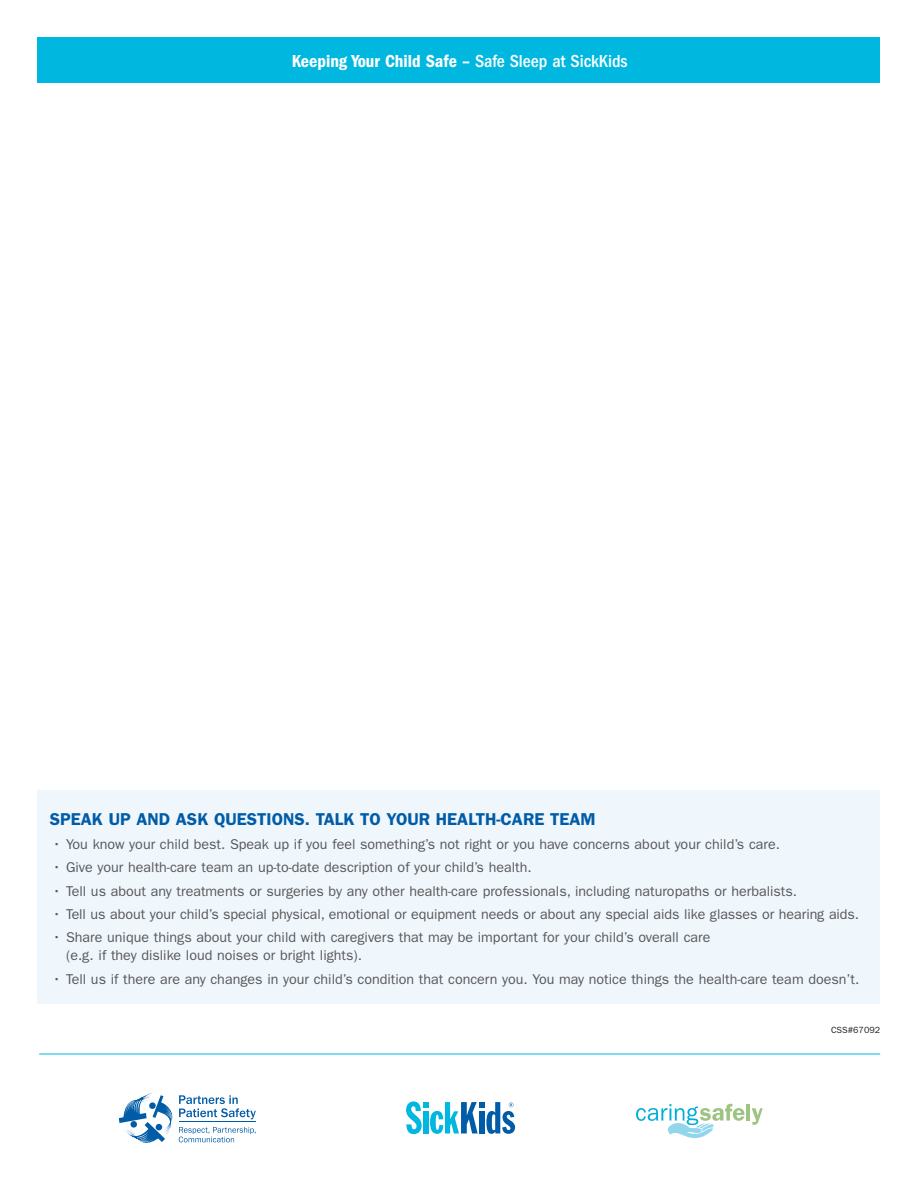
<style>
.page{position:relative;width:918px;height:1188px;background:#fff}
.page>*{position:absolute;margin:0;border:0;box-sizing:border-box;transform-origin:0 0}
.t1{font:18px "ITC Franklin Gothic Std Dm Cd";color:#fff}
.t2{font:600 17.25px "ITC Franklin Gothic Std";color:#005ca7}
.t3{font:14.25px/18px "ITC Franklin Gothic Std";color:#57585a}
.t4{font:9px "ITC Franklin Gothic Std";color:#231f20}
.s1{font-family:"ITC Franklin Gothic Std";font-weight:500;font-stretch:condensed}
</style>
<div class="page">
<div style="left:38px;top:38px;width:842px;height:45px;background:#00b7e0"></div>
<svg style="left:406px;top:1101px;width:109px;height:33px"></svg>
<svg style="left:119px;top:1092px;width:137px;height:51px"></svg>
<hr style="left:179px;top:1122px;width:77px;height:1px;background:#005ca7">
<svg style="left:636px;top:1104px;width:109px;height:34px"></svg>
<hr style="left:747px;top:1104px;width:3px;height:17px;background:#9ec383">
<svg style="left:752px;top:1108px;width:11px;height:17px"></svg>
<hr style="left:39px;top:1054px;width:841px;height:1px;background:#00b7e0">
<div style="left:38px;top:790px;width:842px;height:214px;background:#f0f7fc"></div>
<p class="t1" style="left:292px;top:50px;width:337px">Keeping Your Child Safe – <span class="s1">Safe Sleep at SickKids</span></p>
<p class="t2" style="left:50px;top:809px;width:547px">SPEAK UP AND ASK QUESTIONS. TALK TO YOUR HEALTH-CARE TEAM</p>
<p class="t3" style="left:53px;top:835px;width:729px">• You know your child best. Speak up if you feel something’s not right or you have concerns about your child’s care.</p>
<p class="t3" style="left:53px;top:858px;width:481px">• Give your health-care team an up-to-date description of your child’s health.</p>
<p class="t3" style="left:53px;top:882px;width:746px">• Tell us about any treatments or surgeries by any other health-care professionals, including naturopaths or herbalists.</p>
<p class="t3" style="left:53px;top:905px;width:808px">• Tell us about your child’s special physical, emotional or equipment needs or about any special aids like glasses or hearing aids.</p>
<p class="t3" style="left:66px;top:929px;width:646px;text-indent:-14px">• Share unique things about your child with caregivers that may be important for your child’s overall care (e.g. if they dislike loud noises or bright lights).</p>
<p class="t3" style="left:53px;top:970px;width:808px">• Tell us if there are any changes in your child’s condition that concern you. You may notice things the health-care team doesn’t.</p>
<p class="t4" style="left:831px;top:1025px;width:51px">CSS#67092</p>
</div>
